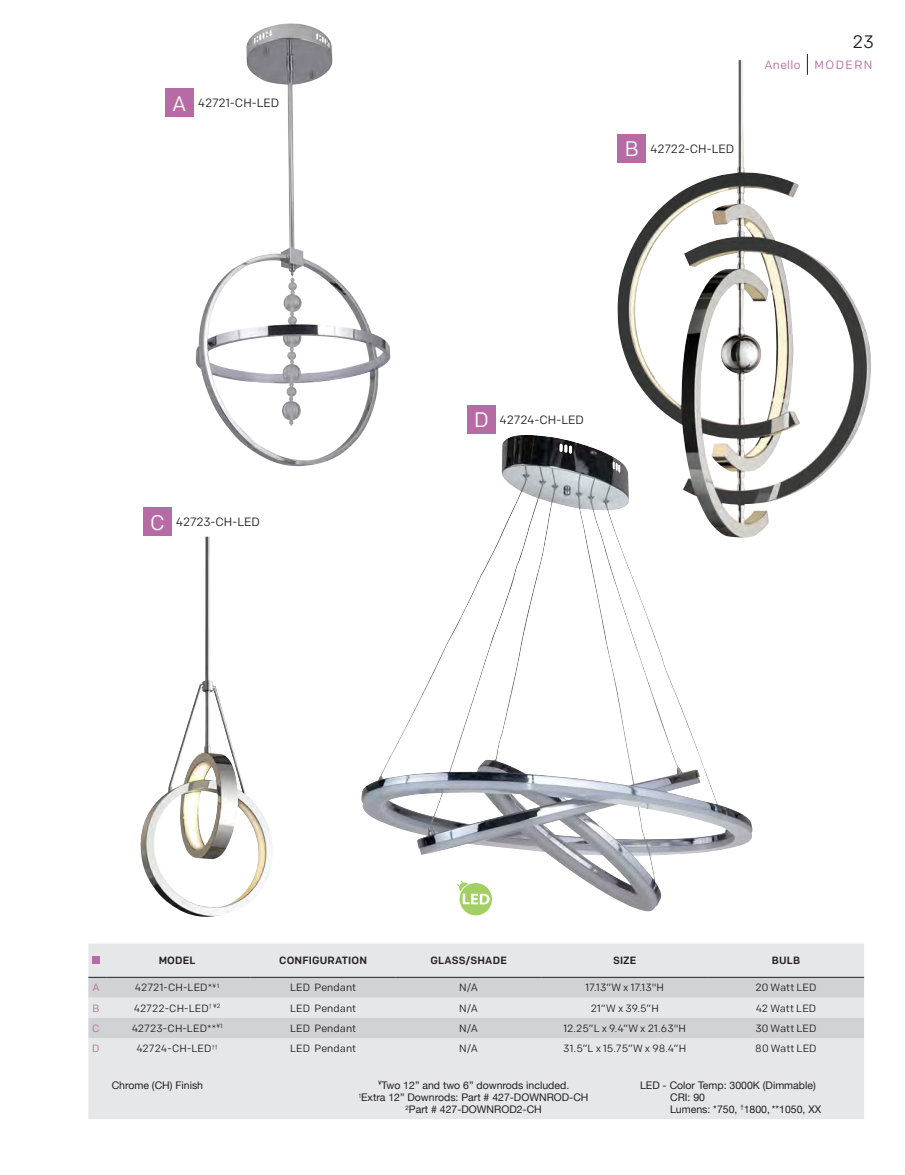
<style>
.page{position:relative;width:905px;height:1175px;background:#fff}
.page>*{position:absolute;margin:0;border:0;box-sizing:border-box;transform-origin:0 0}
.t1{font:21px "Colfax";color:#fff}
.t2{font:18px "Colfax";color:#231f20}
.t3{font:12px "Colfax";letter-spacing:-.005em;color:#231f20}
.GlamourCOPY{font:12px "Colfax";letter-spacing:.075em;color:#b76ba4}
.t4{font:10.5px "Colfax";letter-spacing:.01em;color:#231f20}
.t5{font:10.5px "Helvetica Neue";color:#231f20}
.t6{font:500 10.5px "Colfax";letter-spacing:.015em;color:#231f20}
.t7{font:10.5px "Colfax";color:#b76ba4}
</style>
<div class="page">
<img style="left:189px;top:23px;width:202px;height:444px">
<img style="left:617px;top:60px;width:254px;height:476px">
<img style="left:360px;top:435px;width:393px;height:476px">
<img style="left:140px;top:537px;width:133px;height:380px">
<div style="left:166px;top:88px;width:28px;height:28px;background:#b76ba4"></div>
<div style="left:618px;top:134px;width:28px;height:28px;background:#b76ba4"></div>
<div style="left:143px;top:508px;width:28px;height:28px;background:#b76ba4"></div>
<div style="left:88px;top:943px;width:776px;height:176px;background:#e6e7e9"></div>
<svg style="left:88px;top:978px;width:776px;height:60px;background:#d8d9db"></svg>
<svg style="left:88px;top:977px;width:19px;height:1px"></svg>
<hr style="left:107px;top:977px;width:144px;height:1px;background:#231f20">
<hr style="left:251px;top:977px;width:144px;height:1px;background:#231f20">
<hr style="left:395px;top:977px;width:146px;height:1px;background:#231f20">
<hr style="left:541px;top:977px;width:166px;height:1px;background:#231f20">
<hr style="left:707px;top:977px;width:157px;height:1px;background:#231f20">
<div style="left:93px;top:955px;width:7px;height:8px;background:#b76ba4"></div>
<svg style="left:807px;top:54px;width:1px;height:21px"></svg>
<svg style="left:456px;top:880px;width:36px;height:35px"></svg>
<div style="left:467px;top:405px;width:28px;height:28px;background:#b76ba4"></div>
<p class="t1" style="left:172px;top:90px;width:16px">A</p>
<p class="t3" style="left:198px;top:95px;width:83px">42721-CH-LED</p>
<p class="t1" style="left:150px;top:510px;width:16px">C</p>
<p class="t3" style="left:176px;top:515px;width:86px">42723-CH-LED</p>
<p class="t1" style="left:624px;top:136px;width:15px">B</p>
<p class="t3" style="left:650px;top:141px;width:86px">42722-CH-LED</p>
<p class="GlamourCOPY" style="left:764px;top:57px;width:38px">Anello</p>
<h2 class="t2" style="left:852px;top:30px;width:23px">23</h2>
<p class="GlamourCOPY" style="left:814px;top:57px;width:59px">MODERN</p>
<p class="t1" style="left:474px;top:407px;width:16px">D</p>
<p class="t3" style="left:499px;top:412px;width:86px">42724-CH-LED</p>
<p class="t6" style="left:159px;top:953px;width:38px">MODEL</p>
<p class="t6" style="left:279px;top:953px;width:89px">CONFIGURATION</p>
<p class="t6" style="left:430px;top:953px;width:78px">GLASS/SHADE</p>
<p class="t6" style="left:613px;top:953px;width:25px">SIZE</p>
<p class="t6" style="left:771px;top:953px;width:30px">BULB</p>
<p class="t7" style="left:92px;top:981px;width:9px">A</p>
<p class="t4" style="left:135px;top:981px;width:86px">42721-CH-LED*<sup>¥</sup> <sup>1</sup></p>
<p class="t4" style="left:290px;top:981px;width:67px">LED Pendant</p>
<p class="t4" style="left:459px;top:981px;width:20px">N/A</p>
<p class="t4" style="left:585px;top:981px;width:80px">17.13”W x 17.13"H</p>
<p class="t4" style="left:755px;top:981px;width:62px">20 Watt LED</p>
<p class="t7" style="left:92px;top:1001px;width:8px">B</p>
<p class="t4" style="left:134px;top:1001px;width:88px">42722-CH-LED<sup>†</sup> <sup>¥2</sup></p>
<p class="t4" style="left:290px;top:1001px;width:67px">LED Pendant</p>
<p class="t4" style="left:459px;top:1001px;width:20px">N/A</p>
<p class="t4" style="left:590px;top:1001px;width:70px">21”W x 39.5”H</p>
<p class="t4" style="left:755px;top:1001px;width:62px">42 Watt LED</p>
<p class="t7" style="left:92px;top:1021px;width:9px">C</p>
<p class="t4" style="left:132px;top:1021px;width:92px">42723-CH-LED**<sup>¥1</sup></p>
<p class="t4" style="left:290px;top:1021px;width:67px">LED Pendant</p>
<p class="t4" style="left:459px;top:1021px;width:20px">N/A</p>
<p class="t4" style="left:563px;top:1021px;width:124px">12.25”L x 9.4”W x 21.63"H</p>
<p class="t4" style="left:755px;top:1021px;width:63px">30 Watt LED</p>
<p class="t7" style="left:92px;top:1042px;width:9px">D</p>
<p class="t4" style="left:136px;top:1042px;width:83px">42724-CH-LED<sup>††</sup></p>
<p class="t4" style="left:290px;top:1042px;width:67px">LED Pendant</p>
<p class="t4" style="left:459px;top:1042px;width:20px">N/A</p>
<p class="t4" style="left:563px;top:1042px;width:124px">31.5”L x 15.75”W x 98.4”H</p>
<p class="t4" style="left:755px;top:1042px;width:63px">80 Watt LED</p>
<p class="t5" style="left:112px;top:1077px;width:93px">Chrome (CH) Finish</p>
<p class="t5" style="left:378px;top:1077px;width:193px"><sup>¥</sup>Two 12” and two 6” downrods included.</p>
<p class="t5" style="left:359px;top:1089px;width:231px"><sup>1</sup>Extra 12” Downrods: Part # 427-DOWNROD-CH</p>
<p class="t5" style="left:405px;top:1101px;width:138px"><sup>2</sup>Part # 427-DOWNROD2-CH</p>
<p class="t5" style="left:640px;top:1077px;width:177px">LED - Color Temp: 3000K (Dimmable)</p>
<p class="t5" style="left:670px;top:1089px;width:37px">CRI: 90</p>
<p class="t5" style="left:670px;top:1101px;width:153px">Lumens: *750, <sup>†</sup>1800, **1050, XX</p>
</div>
